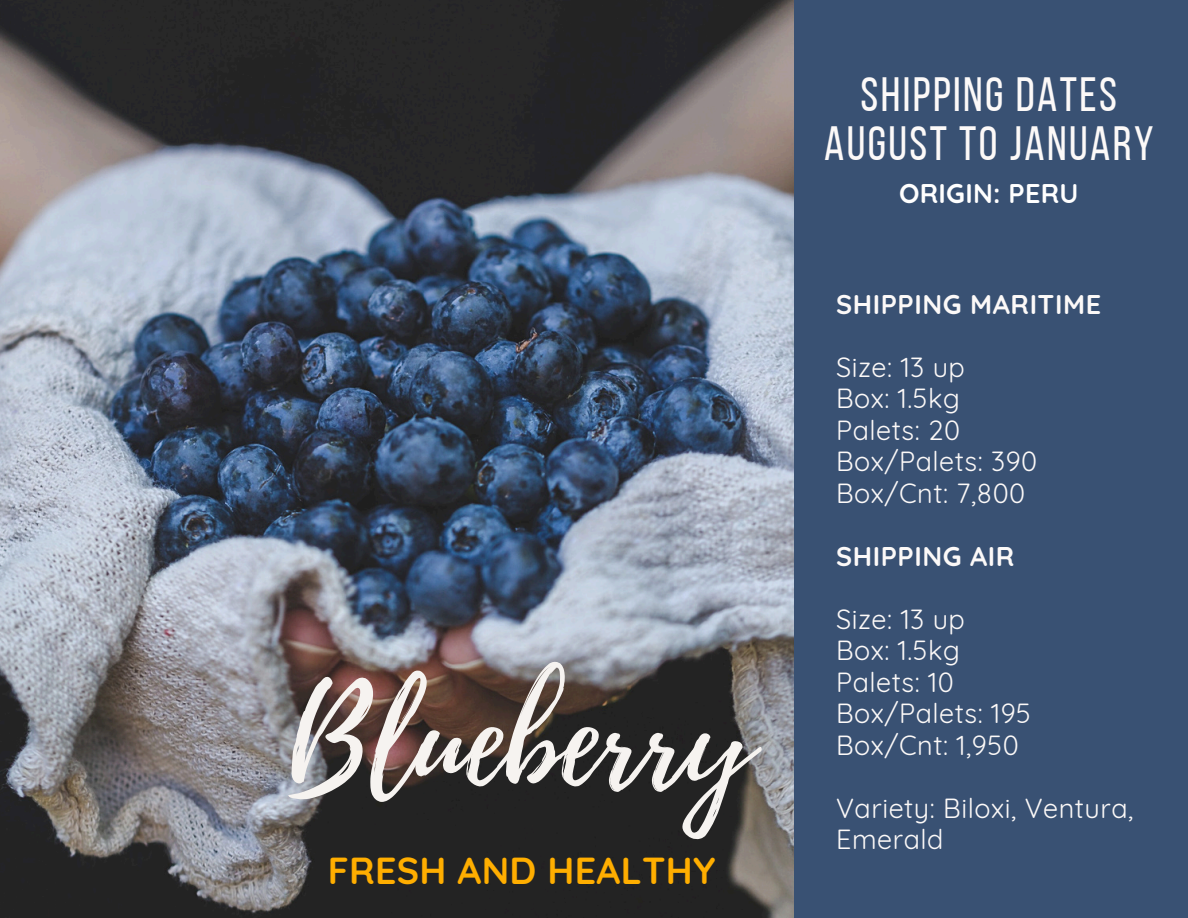
<style>
.page{position:relative;width:1188px;height:918px;background:#395173}
.page>*{position:absolute;margin:0;border:0;box-sizing:border-box;transform-origin:0 0}
.t1{font:127.5px "Playlist Script";color:#f6f3f0}
.t2{font:48px/49.5px "Bebas Neue";letter-spacing:.05em;color:#fcf9f8;text-align:center}
.t3{font:700 37.5px "Quicksand";letter-spacing:.01em;color:#ffae00}
.t4{font:27px/31.5px "Quicksand";letter-spacing:.02em;color:#fcf9f8}
.t5{font:700 27px "Quicksand";letter-spacing:.02em;color:#fcf9f8}
.t6{font:700 27px "Quicksand";letter-spacing:.01em;color:#fff}
</style>
<div class="page">
<img style="left:0;top:0;width:793px;height:918px">
<h3 class="t1" style="left:288px;top:649px;width:466px">Blueberry</h3>
<h2 class="t3" style="left:328px;top:846px;width:389px">FRESH AND HEALTHY</h2>
<h1 class="t2" style="left:824px;top:74px;width:331px">SHIPPING DATES<br>AUGUST TO JANUARY</h1>
<p class="t6" style="left:899px;top:176px;width:181px">ORIGIN: PERU</p>
<h4 class="t5" style="left:836px;top:287px;width:267px">SHIPPING MARITIME</h4>
<h4 class="t4" style="left:836px;top:351px;width:130px">Size: 13 up</h4>
<p class="t4" style="left:836px;top:382px;width:125px">Box: 1.5kg</p>
<p class="t4" style="left:836px;top:414px;width:126px">Palets: 20</p>
<p class="t4" style="left:836px;top:445px;width:203px">Box/Palets: 390</p>
<p class="t4" style="left:836px;top:477px;width:191px">Box/Cnt: 7,800</p>
<p class="t5" style="left:836px;top:539px;width:180px">SHIPPING AIR</p>
<h4 class="t4" style="left:836px;top:603px;width:130px">Size: 13 up</h4>
<p class="t4" style="left:836px;top:634px;width:125px">Box: 1.5kg</p>
<p class="t4" style="left:836px;top:666px;width:119px">Palets: 10</p>
<p class="t4" style="left:836px;top:697px;width:196px">Box/Palets: 195</p>
<p class="t4" style="left:836px;top:729px;width:184px">Box/Cnt: 1,950</p>
<p class="t4" style="left:836px;top:792px;width:299px">Variety: Biloxi, Ventura,<br>Emerald</p>
</div>
